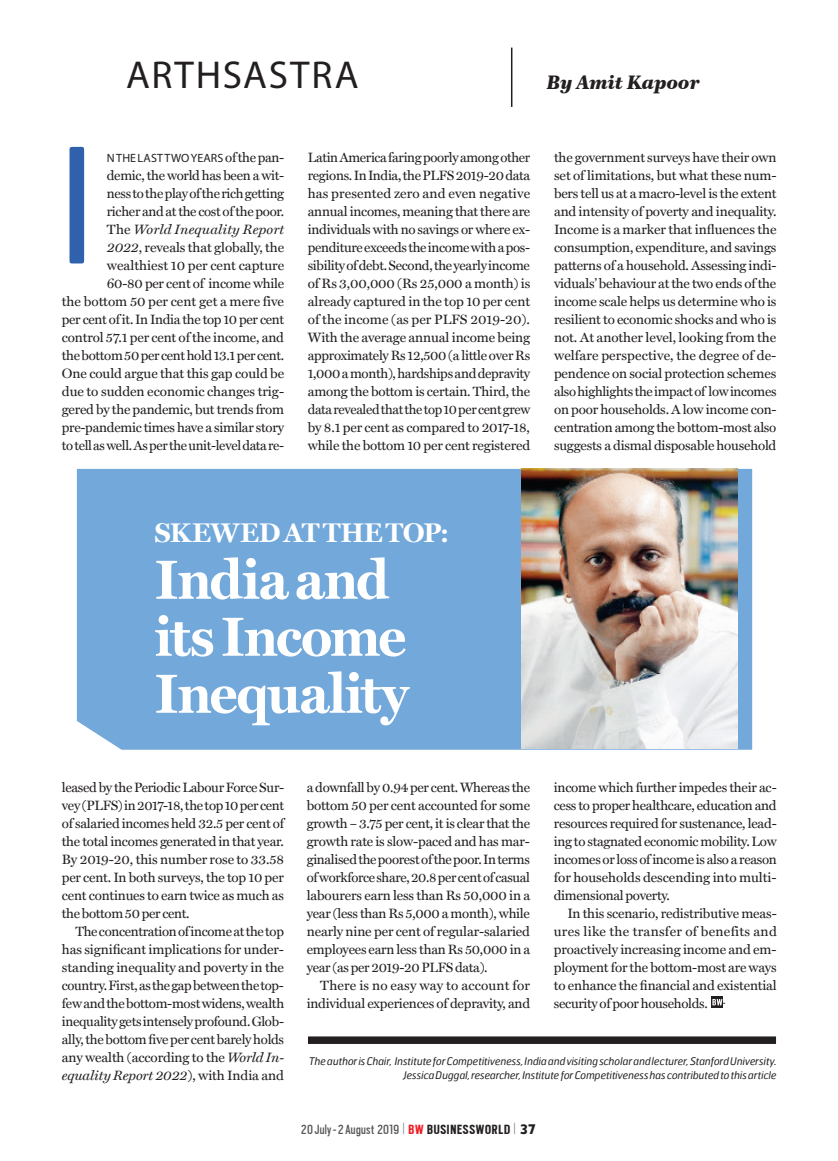
<style>
.page{position:relative;width:838px;height:1161px;background:#fff}
.page>*{position:absolute;margin:0;border:0;box-sizing:border-box;transform-origin:0 0}
.FOB_Head_Geo{font:159.3px "Hermes FB";color:#3061ad}
.FOB_Head_Geo-2{font:700 55.5px/57px "Miller Text";letter-spacing:-.025em;color:#fff}
.TC1_Story_title{font:39px "Myriad Pro";letter-spacing:.05em;color:#231f20}
.FOB_Head_Geo-3{font:700 27px "Miller Text";letter-spacing:-.015em;color:#fff}
.TC1_Story_title-2{font:italic 900 18.75px "Century 751 BT";color:#231f20}
.t1{font:14.85px "Scout Cond";letter-spacing:.025em;color:#57585a}
.FOB_Text__FL{font:13.5px/18px "Miller Text";letter-spacing:-.015em;color:#231f20;text-align:justify}
.FOB_Text__FL-2{font:12px "Myriad Pro";letter-spacing:.015em;color:#231f20}
.FOB_Head_Geo-4{font:italic 10.5px/13.5px "Hermes FB";letter-spacing:-.01em;color:#231f20;text-align:right}
.s1{font-family:"Miller Text";font-size:13.5px}
.s2{font-style:italic}
.s3{font-family:"Hermes FB";font-weight:100;font-size:11.55px;color:#6c6d70}
.s4{font-weight:700;color:#ee1d23}
.s5{font-weight:700;color:#231f20}
.s6{font-family:"Hermes FB";font-weight:700;font-size:13.2px;color:#231f20}
</style>
<div class="page">
<div style="left:308px;top:1036px;width:468px;height:8px;background:#231f20"></div>
<div style="left:77px;top:469px;width:675px;height:281px;background:#73a8da"></div>
<svg style="left:711px;top:996px;width:12px;height:12px"></svg>
<svg style="left:712px;top:999px;width:13px;height:6px"></svg>
<hr style="left:511px;top:48px;width:1px;height:59px;background:#231f20">
<img style="left:522px;top:469px;width:215px;height:280px">
<p class="TC1_Story_title" style="left:126px;top:51px;width:234px">ARTHSASTRA</p>
<p class="TC1_Story_title-2" style="left:547px;top:71px;width:154px">By Amit Kapoor</p>
<p class="FOB_Head_Geo" style="left:56px;top:104px;width:43px">I</p>
<p class="FOB_Text__FL" style="left:308px;top:148px;width:224px">Latin America faring poorly among other regions. In India, the PLFS 2019-20 data has presented zero and even negative annual incomes, meaning that there are individuals with no savings or where ex&shy;penditure exceeds the income with a pos&shy;sibility of debt. Second, the yearly income of Rs 3,00,000 (Rs 25,000 a month) is already captured in the top 10 per cent of the income (as per PLFS 2019-20).<br>With the average annual income being approximately Rs 12,500 (a little over Rs 1,000 a month), hardships and depravity among the bottom is certain. Third, the data revealed that the top 10 per cent grew by 8.1 per cent as compared to 2017-18, while the bottom 10 per cent registered</p>
<p class="FOB_Text__FL-2" style="left:107px;top:150px;width:179px">N THE LAST TWO YEARS <span class="s1">of the pan-</span></p>
<p class="FOB_Text__FL" style="left:62px;top:166px;width:224px;text-align:right">demic, the world has been a wit-<br>ness to the play of the rich getting<br>richer and at the cost of the poor.<br>The <span class="s2">World Inequality Report<br>2022</span>, reveals that globally, the wealthiest 10 per cent capture<br>60-80 per cent of income while<br>the bottom 50 per cent get a mere five per cent of it. In India the top 10 per cent control 57.1 per cent of the income, and the bottom 50 per cent hold 13.1 per cent.<br>One could argue that this gap could be due to sudden economic changes trig&shy;gered by the pandemic, but trends from pre-pandemic times have a similar story to tell as well. As per the unit-level data re-</p>
<p class="FOB_Text__FL" style="left:554px;top:148px;width:224px">the government surveys have their own set of limitations, but what these num&shy;bers tell us at a macro-level is the extent and intensity of poverty and inequality.<br>Income is a marker that influences the consumption, expenditure, and savings patterns of a household. Assessing indi&shy;viduals’ behaviour at the two ends of the income scale helps us determine who is resilient to economic shocks and who is not. At another level, looking from the welfare perspective, the degree of de&shy;pendence on social protection schemes also highlights the impact of low incomes on poor households. A low income con&shy;centration among the bottom-most also suggests a dismal disposable household</p>
<p class="FOB_Head_Geo-3" style="left:155px;top:516px;width:296px">SKEWED AT THE TOP:</p>
<p class="FOB_Head_Geo-2" style="left:155px;top:551px;width:256px">India and its Income<br>Inequality</p>
<p class="FOB_Text__FL" style="left:62px;top:778px;width:224px">leased by the Periodic Labour Force Sur&shy;vey (PLFS) in 2017-18, the top 10 per cent of salaried incomes held 32.5 per cent of the total incomes generated in that year.<br>By 2019-20, this number rose to 33.58 per cent. In both surveys, the top 10 per cent continues to earn twice as much as the bottom 50 per cent.</p>
<p class="FOB_Text__FL" style="left:62px;top:922px;width:224px;text-indent:14px">The concentration of income at the top has significant implications for under&shy;standing inequality and poverty in the country. First, as the gap between the top&shy;few and the bottom-most widens, wealth inequality gets intensely profound. Glob&shy;ally, the bottom five per cent barely holds any wealth (according to the <span class="s2">World In&shy;equality Report 2022</span>), with India and</p>
<p class="FOB_Text__FL" style="left:307px;top:778px;width:225px">a downfall by 0.94 per cent. Whereas the bottom 50 per cent accounted for some growth – 3.75 per cent, it is clear that the growth rate is slow-paced and has mar&shy;ginalised the poorest of the poor. In terms of workforce share, 20.8 per cent of casual labourers earn less than Rs 50,000 in a year (less than Rs 5,000 a month), while nearly nine per cent of regular-salaried employees earn less than Rs 50,000 in a year (as per 2019-20 PLFS data).</p>
<p class="FOB_Text__FL" style="left:307px;top:976px;width:225px;text-align:right">There is no easy way to account for individual experiences of depravity, and</p>
<p class="FOB_Text__FL" style="left:554px;top:778px;width:224px">income which further impedes their ac&shy;cess to proper healthcare, education and resources required for sustenance, lead&shy;ing to stagnated economic mobility. Low incomes or loss of income is also a reason for households descending into multi&shy;dimensional poverty.</p>
<p class="FOB_Text__FL" style="left:554px;top:904px;width:224px;text-indent:14px">In this scenario, redistributive meas&shy;ures like the transfer of benefits and proactively increasing income and em&shy;ployment for the bottom-most are ways to enhance the financial and existential security of poor households.</p>
<p class="FOB_Head_Geo-4" style="left:309px;top:1054px;width:469px">The author is Chair, Institute for Competitiveness, India and visiting scholar and lecturer, Stanford University.<br>Jessica Duggal, researcher, Institute for Competitiveness has contributed to this article</p>
<p class="t1" style="left:301px;top:1122px;width:236px">20 July - 2 August 2019 <span class="s3">|</span> <span class="s4">BW</span> <span class="s5">BUSINESSWORLD</span> <span class="s3">|</span> <span class="s6">37</span></p>
</div>
